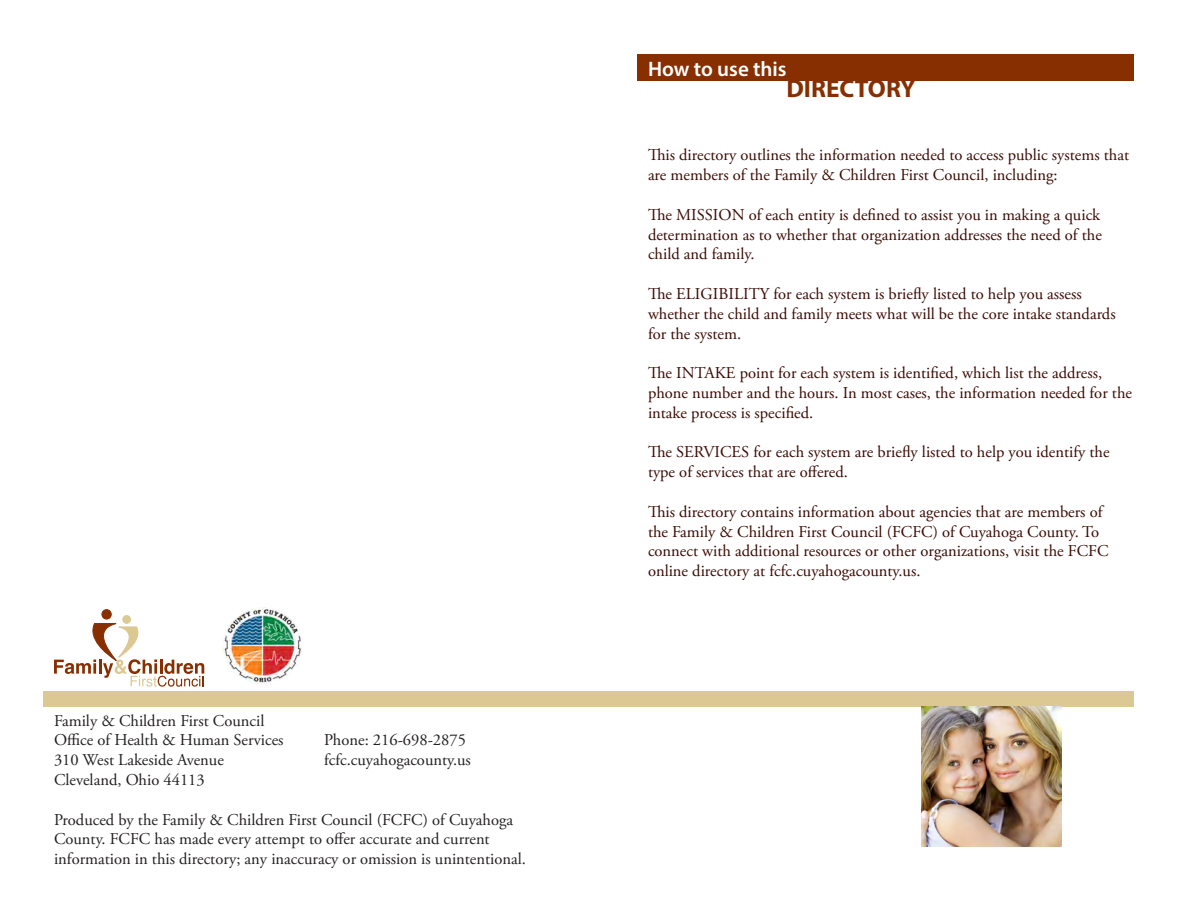
<style>
.page{position:relative;width:1188px;height:918px;background:#fff}
.page>*{position:absolute;margin:0;border:0;box-sizing:border-box;transform-origin:0 0}
.Heading_top{font:700 25.2px "Myriad Pro";color:#882f01}
.Heading_top-2{font:600 21px "Myriad Pro";color:#fff}
.Body_text{font:16.5px/19.8px "Adobe Garamond Pro";color:#3b0902}
.t1{font:16.5px/19.8px "Adobe Garamond Pro";color:#231f20}
</style>
<div class="page">
<img style="left:222px;top:608px;width:80px;height:75px">
<div style="left:102px;top:610px;width:9px;height:9px;background:#882f01;border-radius:50%"></div>
<div style="left:102px;top:609px;width:9px;height:10px;border:1px solid #882f01;border-radius:50%"></div>
<div style="left:123px;top:616px;width:7px;height:7px;background:#dbc893;border-radius:50%"></div>
<div style="left:123px;top:615px;width:8px;height:8px;border:1px solid #dbc893;border-radius:50%"></div>
<svg style="left:54px;top:623px;width:150px;height:64px"></svg>
<div style="left:637px;top:54px;width:497px;height:27px;background:#882f01"></div>
<div style="left:43px;top:691px;width:1091px;height:15px;background:#dbc893"></div>
<img style="left:922px;top:706px;width:140px;height:141px">
<p class="t1" style="left:54px;top:711px;width:212px">Family &amp; Children First Council</p>
<p class="t1" style="left:54px;top:731px;width:231px">Office of Health &amp; Human Services</p>
<p class="t1" style="left:324px;top:731px;width:143px">Phone: 216-698-2875</p>
<p class="t1" style="left:54px;top:751px;width:171px">310 West Lakeside Avenue</p>
<p class="t1" style="left:324px;top:751px;width:148px">fcfc.cuyahogacounty.us</p>
<p class="t1" style="left:54px;top:771px;width:152px">Cleveland, Ohio 44113</p>
<p class="t1" style="left:54px;top:810px;width:474px">Produced by the Family &amp; Children First Council (FCFC) of Cuyahoga<br>County. FCFC has made every attempt to offer accurate and current information in this directory; any inaccuracy or omission is unintentional.</p>
<p class="Heading_top-2" style="left:648px;top:56px;width:140px">How to use this</p>
<p class="Heading_top" style="left:786px;top:72px;width:131px">DIRECTORY</p>
<p class="Body_text" style="left:648px;top:146px;width:483px">This directory outlines the information needed to access public systems that are members of the Family &amp; Children First Council, including:</p>
<p class="Body_text" style="left:648px;top:205px;width:455px;text-align:justify">The MISSION of each entity is defined to assist you in making a quick determination as to whether that organization addresses the need of the child and family.</p>
<p class="Body_text" style="left:648px;top:285px;width:469px">The ELIGIBILITY for each system is briefly listed to help you assess whether the child and family meets what will be the core intake standards for the system.</p>
<p class="Body_text" style="left:648px;top:364px;width:486px">The INTAKE point for each system is identified, which list the address, phone number and the hours. In most cases, the information needed for the intake process is specified.</p>
<p class="Body_text" style="left:648px;top:443px;width:463px">The SERVICES for each system are briefly listed to help you identify the type of services that are offered.</p>
<p class="Body_text" style="left:648px;top:502px;width:462px">This directory contains information about agencies that are members of the Family &amp; Children First Council (FCFC) of Cuyahoga County. To connect with additional resources or other organizations, visit the FCFC online directory at fcfc.cuyahogacounty.us.</p>
</div>
